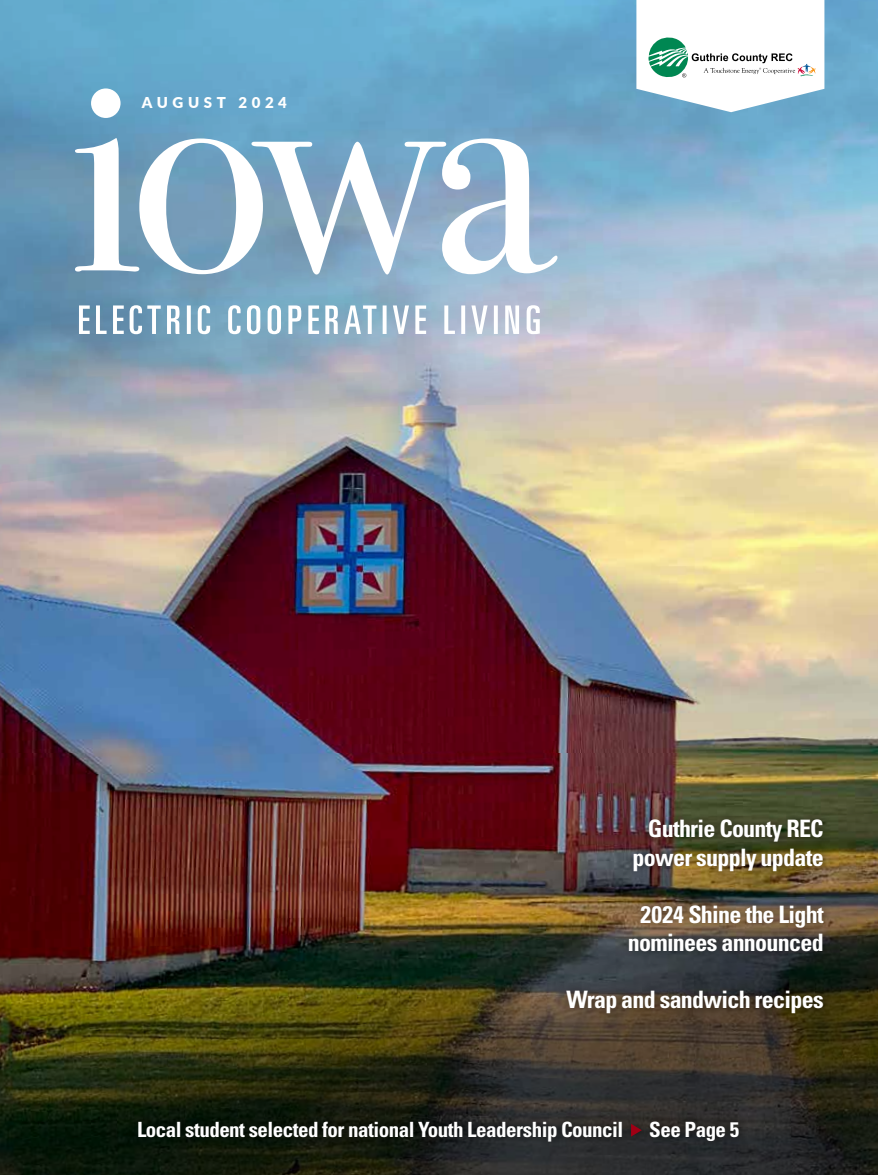
<style>
.page{position:relative;width:878px;height:1175px;background:#fff}
.page>*{position:absolute;margin:0;border:0;box-sizing:border-box;transform-origin:0 0}
.t1{font:700 condensed 24px/28.5px "Univers LT Std";letter-spacing:-.03em;color:#fff;text-align:right}
.t2{font:700 condensed 21px "Univers LT Std";letter-spacing:-.025em;color:#fff}
.t3{font:900 15px "Lato";letter-spacing:.305em;color:#fff}
</style>
<div class="page">
<img style="left:0;top:486px;width:878px;height:268px">
<img style="left:0;top:754px;width:878px;height:420px">
<svg style="left:0;top:0;width:878px;height:486px"></svg>
<div style="left:558px;top:810px;width:274px;height:213px;background:#000;opacity:.57"></div>
<div style="left:128px;top:1111px;width:620px;height:39px;background:#000;opacity:.75"></div>
<svg style="left:631px;top:1123px;width:10px;height:13px"></svg>
<svg style="left:75px;top:138px;width:482px;height:136px"></svg>
<div style="left:91px;top:88px;width:29px;height:30px;background:#fff;border-radius:50%"></div>
<svg style="left:79px;top:305px;width:460px;height:29px"></svg>
<svg style="left:636px;top:0;width:188px;height:112px"></svg>
<p class="t3" style="left:142px;top:92px;width:146px">AUGUST 2024</p>
<p class="t1" style="left:632px;top:814px;width:193px">Guthrie County REC power supply update</p>
<p class="t1" style="left:627px;top:900px;width:197px;text-align:center">2024 Shine the Light nominees announced</p>
<p class="t1" style="left:566px;top:985px;width:259px">Wrap and sandwich recipes</p>
<p class="t2" style="left:137px;top:1116px;width:603px">Local student selected for national Youth Leadership Council See Page 5</p>
</div>
